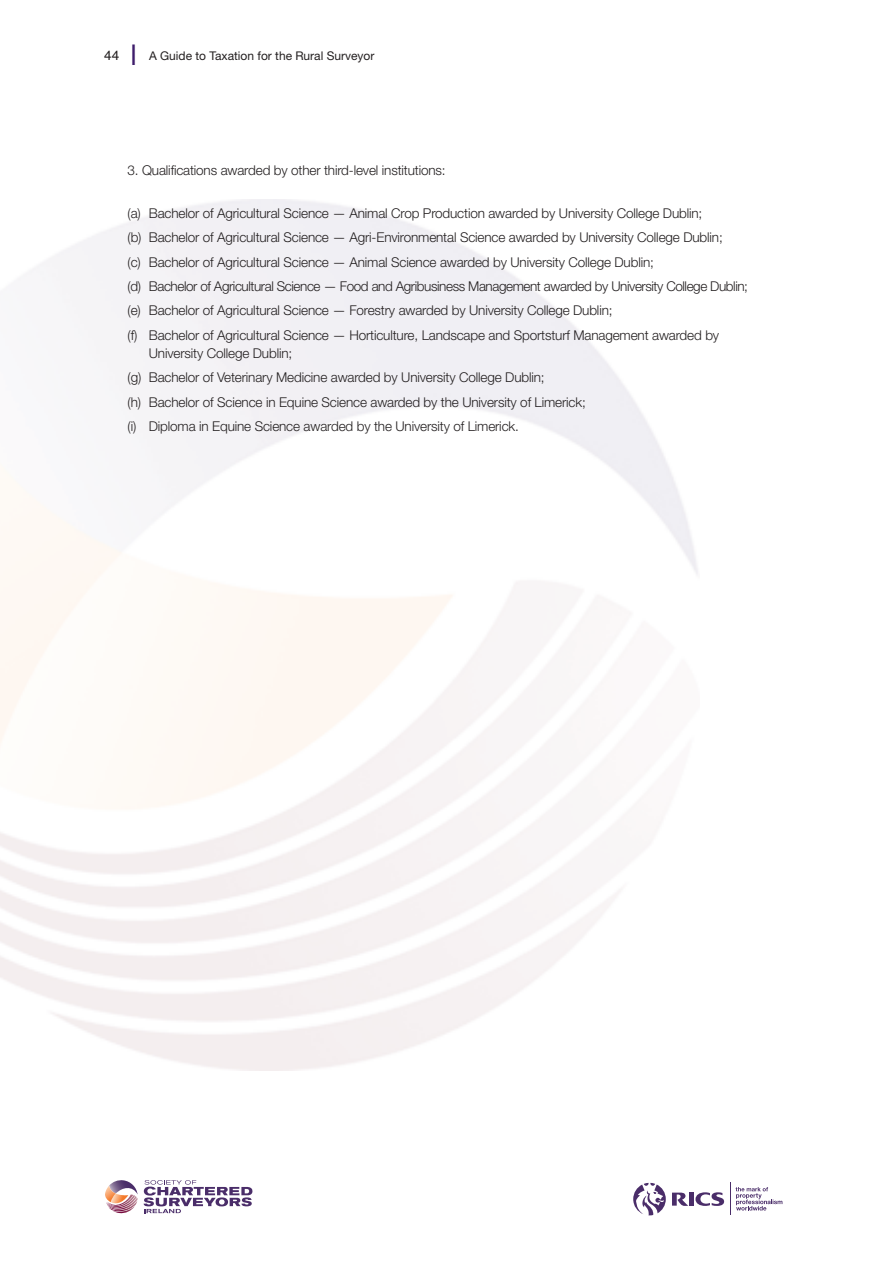
<style>
.page{position:relative;width:893px;height:1263px;background:#fff}
.page>*{position:absolute;margin:0;border:0;box-sizing:border-box;transform-origin:0 0}
.t1{font:300 13.5px/24.5px "Helvetica Neue";letter-spacing:-.01em;color:#231f20}
.t2{font:13.5px "Helvetica";color:#231f20}
.t3{font:12px "Helvetica Neue";color:#231f20}
.s1{font-size:28.5px;color:#3e1d6b}
</style>
<div class="page">
<svg style="left:105px;top:1180px;width:33px;height:34px"></svg>
<svg style="left:144px;top:1180px;width:108px;height:33px"></svg>
<svg style="left:695px;top:1192px;width:29px;height:14px"></svg>
<div style="left:689px;top:1192px;width:5px;height:13px;background:#4a2d69"></div>
<svg style="left:672px;top:1192px;width:16px;height:14px"></svg>
<svg style="left:633px;top:1183px;width:33px;height:32px"></svg>
<hr style="left:730px;top:1182px;width:1px;height:33px;background:#4a2d69">
<svg style="left:736px;top:1187px;width:46px;height:23px"></svg>
<p class="t2" style="left:104px;top:49px;width:35px">44 <span class="s1">|</span></p>
<p class="t3" style="left:149px;top:51px;width:227px">A Guide to Taxation for the Rural Surveyor</p>
<p class="t1" style="left:128px;top:160px;width:320px">3. Qualifications awarded by other third-level institutions:</p>
<p class="t1" style="left:128px;top:202px;width:622px">(a) Bachelor of Agricultural Science — Animal Crop Production awarded by University College Dublin;<br>(b) Bachelor of Agricultural Science — Agri-Environmental Science awarded by University College Dublin;<br>(c) Bachelor of Agricultural Science — Animal Science awarded by University College Dublin;<br>(d) Bachelor of Agricultural Science — Food and Agribusiness Management awarded by University College Dublin; (e) Bachelor of Agricultural Science — Forestry awarded by University College Dublin;<br>(f) Bachelor of Agricultural Science — Horticulture, Landscape and Sportsturf Management awarded by</p>
<p class="t1" style="left:128px;top:342px;width:460px;text-indent:21px">University College Dublin;<br>(g) Bachelor of Veterinary Medicine awarded by University College Dublin;<br>(h) Bachelor of Science in Equine Science awarded by the University of Limerick; (i) Diploma in Equine Science awarded by the University of Limerick.</p>
</div>
